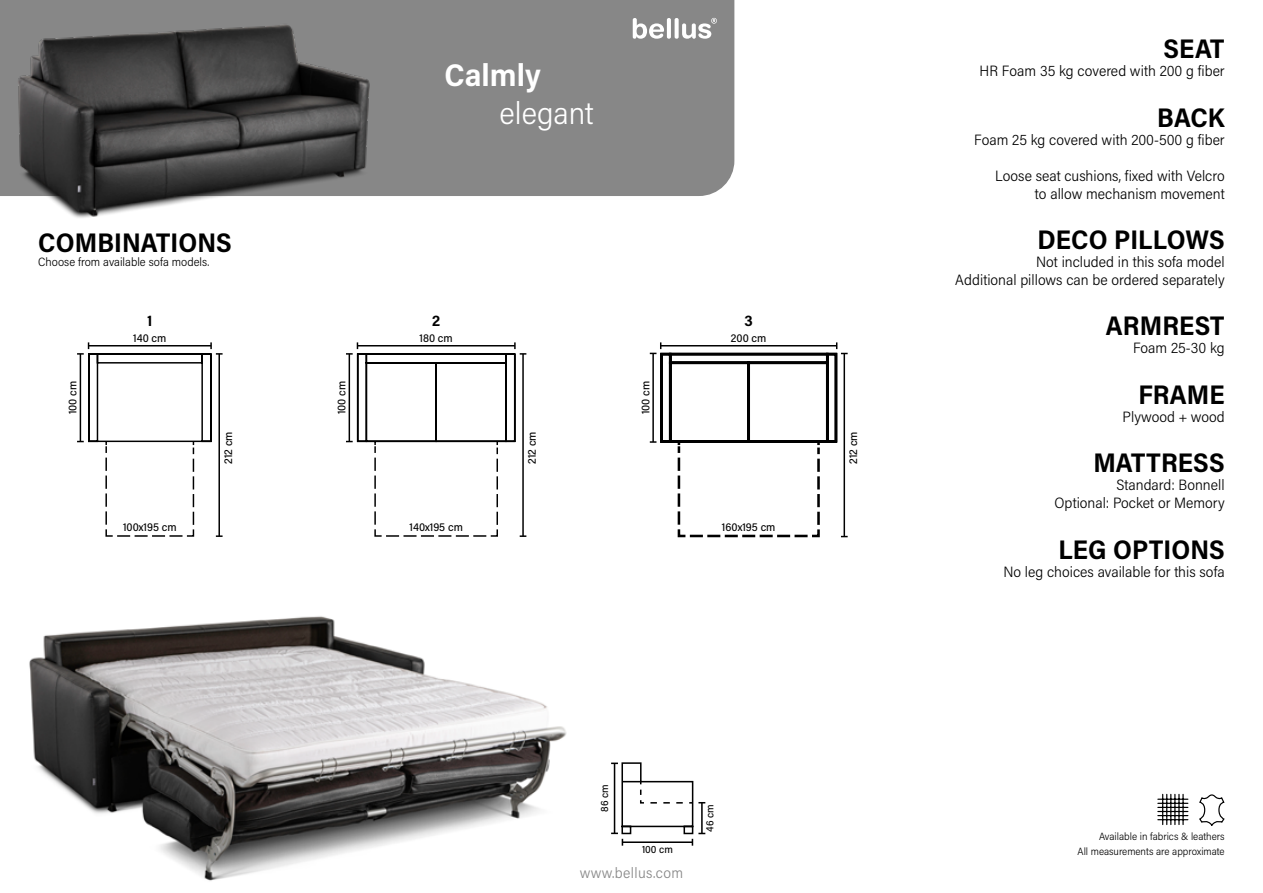
<style>
.page{position:relative;width:1263px;height:893px;background:#fff}
.page>*{position:absolute;margin:0;border:0;box-sizing:border-box;transform-origin:0 0}
.t1{font:300 31.5px "Acumin Pro Semi Cond";letter-spacing:-.005em;color:#fff}
.t2{font:700 31.5px "Acumin Pro Semi Cond";color:#fff}
.t3{font:700 27px "Acumin Pro Semi Cond";letter-spacing:.005em;color:#000}
.t4{font:300 15px/18px "Acumin Pro Semi Cond";color:#000;text-align:right}
.t5{font:300 15px "Acumin Pro Semi Cond";letter-spacing:.025em;color:#878787}
.t6{font:700 15px "Acumin Pro Semi Cond";color:#000}
.t7{font:300 12px "Acumin Pro Semi Cond";color:#000}
.t8{font:500 11.4px "Acumin Pro Semi Cond";color:#000}
.t9{font:300 10.5px/14.4px "Acumin Pro Semi Cond";color:#000;text-align:right}
.t10{font:500 10.5px "Acumin Pro Semi Cond";color:#000}
</style>
<div class="page">
<img style="left:29px;top:616px;width:538px;height:265px">
<div style="left:396px;top:0;width:338px;height:196px;background:#878787"></div>
<img style="left:0;top:0;width:396px;height:218px">
<hr style="left:667px;top:18px;width:4px;height:21px;background:#fff;border-radius:2px">
<svg style="left:633px;top:18px;width:31px;height:21px"></svg>
<svg style="left:675px;top:18px;width:4px;height:21px"></svg>
<svg style="left:682px;top:18px;width:35px;height:21px"></svg>
<svg style="left:611px;top:762px;width:94px;height:84px"></svg>
<svg style="left:77px;top:342px;width:146px;height:195px"></svg>
<svg style="left:650px;top:342px;width:198px;height:196px"></svg>
<svg style="left:346px;top:342px;width:180px;height:195px"></svg>
<svg style="left:1199px;top:794px;width:26px;height:32px"></svg>
<hr style="left:1182px;top:794px;width:2px;height:30px;background:#000">
<hr style="left:1178px;top:794px;width:1px;height:30px;background:#000">
<hr style="left:1174px;top:794px;width:1px;height:30px;background:#000">
<hr style="left:1170px;top:794px;width:1px;height:30px;background:#000">
<hr style="left:1166px;top:794px;width:1px;height:30px;background:#000">
<hr style="left:1162px;top:794px;width:1px;height:30px;background:#000">
<hr style="left:1158px;top:819px;width:30px;height:1px;background:#000">
<hr style="left:1158px;top:815px;width:30px;height:1px;background:#000">
<hr style="left:1158px;top:811px;width:30px;height:1px;background:#000">
<hr style="left:1158px;top:807px;width:30px;height:1px;background:#000">
<hr style="left:1158px;top:803px;width:30px;height:1px;background:#000">
<hr style="left:1158px;top:799px;width:30px;height:1px;background:#000">
<h2 class="t3" style="left:38px;top:223px;width:195px">COMBINATIONS</h2>
<p class="t7" style="left:38px;top:254px;width:173px">Choose from available sofa models.</p>
<p class="t8" style="left:65px;top:414px;width:35px;rotate:-90deg">100 cm</p>
<p class="t6" style="left:147px;top:310px;width:6px">1</p>
<p class="t8" style="left:133px;top:330px;width:35px">140 cm</p>
<p class="t8" style="left:123px;top:520px;width:55px">100x195 cm</p>
<p class="t8" style="left:220px;top:464px;width:34px;rotate:-90deg">212 cm</p>
<h1 class="t2" style="left:444px;top:53px;width:98px">Calmly</h1>
<h1 class="t1" style="left:500px;top:91px;width:95px">elegant</h1>
<p class="t8" style="left:334px;top:414px;width:35px;rotate:-90deg">100 cm</p>
<p class="t6" style="left:432px;top:310px;width:9px">2</p>
<p class="t8" style="left:420px;top:330px;width:35px">180 cm</p>
<p class="t8" style="left:409px;top:520px;width:55px">140x195 cm</p>
<p class="t8" style="left:524px;top:464px;width:34px;rotate:-90deg">212 cm</p>
<p class="t8" style="left:637px;top:414px;width:35px;rotate:-90deg">100 cm</p>
<p class="t6" style="left:745px;top:310px;width:10px">3</p>
<p class="t8" style="left:731px;top:330px;width:37px">200 cm</p>
<p class="t8" style="left:722px;top:520px;width:55px">160x195 cm</p>
<p class="t8" style="left:845px;top:464px;width:34px;rotate:-90deg">212 cm</p>
<h2 class="t3" style="left:1163px;top:30px;width:63px">SEAT</h2>
<p class="t4" style="left:980px;top:61px;width:247px">HR Foam 35 kg covered with 200 g fiber</p>
<h2 class="t3" style="left:1157px;top:98px;width:69px">BACK</h2>
<p class="t4" style="left:974px;top:130px;width:252px">Foam 25 kg covered with 200-500 g fiber</p>
<p class="t4" style="left:995px;top:166px;width:231px">Loose seat cushions, fixed with Velcro to allow mechanism movement</p>
<h2 class="t3" style="left:1037px;top:220px;width:189px">DECO PILLOWS</h2>
<p class="t4" style="left:955px;top:252px;width:271px">Not included in this sofa model<br>Additional pillows can be ordered separately</p>
<h2 class="t3" style="left:1106px;top:307px;width:120px">ARMREST</h2>
<p class="t4" style="left:1133px;top:338px;width:93px">Foam 25-30 kg</p>
<h2 class="t3" style="left:1138px;top:375px;width:88px">FRAME</h2>
<p class="t4" style="left:1123px;top:407px;width:104px">Plywood + wood</p>
<h2 class="t3" style="left:1093px;top:444px;width:133px">MATTRESS</h2>
<p class="t4" style="left:1054px;top:475px;width:172px">Standard: Bonnell<br>Optional: Pocket or Memory</p>
<h2 class="t3" style="left:1058px;top:530px;width:168px">LEG OPTIONS</h2>
<p class="t4" style="left:1003px;top:562px;width:223px">No leg choices available for this sofa</p>
<p class="t10" style="left:597px;top:812px;width:29px;rotate:-90deg">86 cm</p>
<p class="t10" style="left:642px;top:842px;width:32px">100 cm</p>
<p class="t10" style="left:702px;top:832px;width:29px;rotate:-90deg">46 cm</p>
<p class="t9" style="left:1077px;top:829px;width:149px">Available in fabrics &amp; leathers<br>All measurements are approximate</p>
<p class="t5" style="left:580px;top:862px;width:105px">www.bellus.com</p>
</div>
